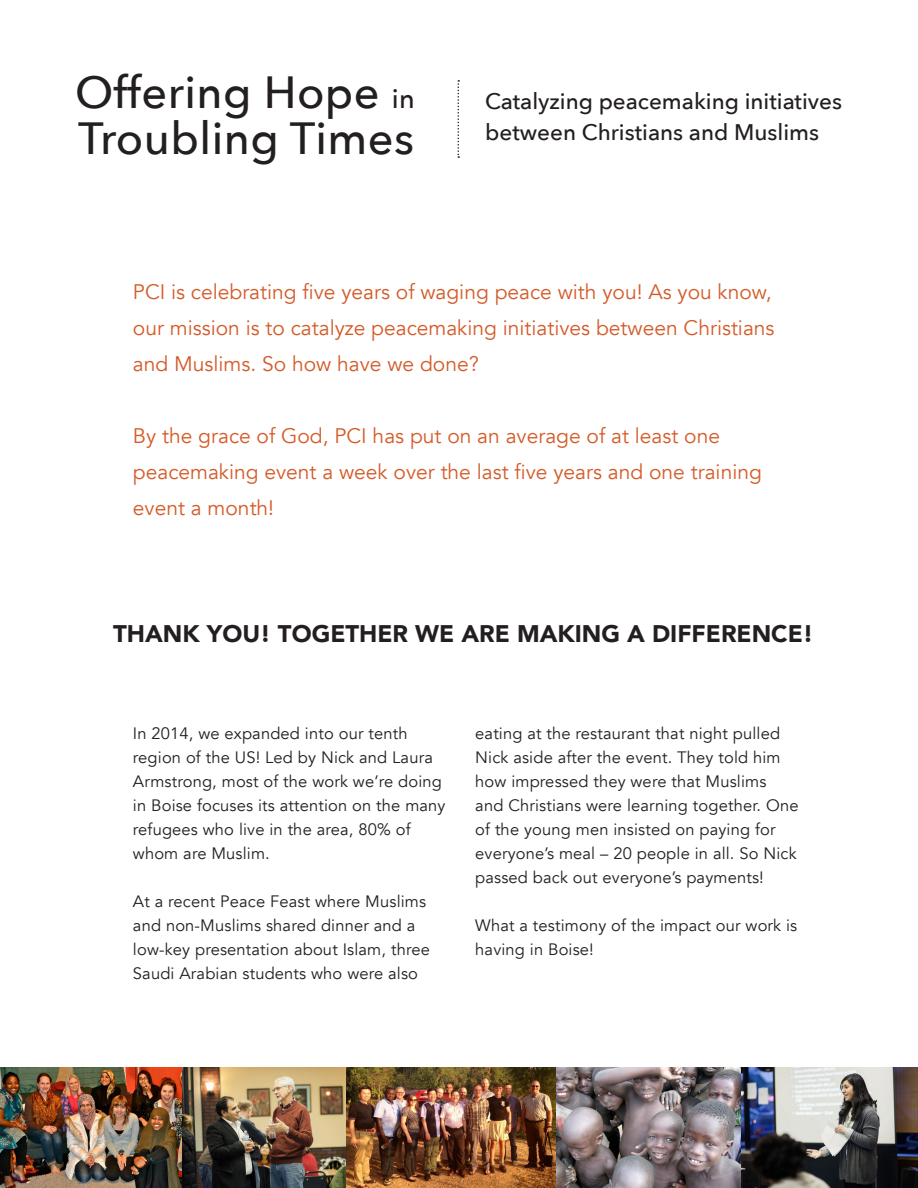
<style>
.page{position:relative;width:918px;height:1188px;background:#fff}
.page>*{position:absolute;margin:0;border:0;box-sizing:border-box;transform-origin:0 0}
.t1{font:500 45px "Avenir Next";letter-spacing:.01em;color:#231f20}
.t2{font:900 24px "Avenir";color:#231f20}
.t3{font:500 22.5px/31.5px "Avenir Next";color:#231f20}
.t4{font:21px/36px "Avenir";color:#d45b29}
.t5{font:16.5px/24px "Avenir";letter-spacing:.01em;color:#231f20}
.s1{font-size:27px}
</style>
<div class="page">
<svg style="left:458px;top:80px;width:1px;height:78px"></svg>
<img style="left:181px;top:1067px;width:372px;height:121px">
<img style="left:740px;top:1067px;width:178px;height:121px">
<img style="left:553px;top:1067px;width:187px;height:121px">
<img style="left:0;top:1067px;width:181px;height:121px">
<p class="t1" style="left:75px;top:54px;width:341px">Offering Hope <span class="s1">in</span></p>
<p class="t1" style="left:78px;top:100px;width:338px">Troubling Times</p>
<p class="t3" style="left:485px;top:84px;width:358px">Catalyzing peacemaking initiatives between Christians and Muslims</p>
<p class="t4" style="left:133px;top:275px;width:643px">PCI is celebrating five years of waging peace with you! As you know, our mission is to catalyze peacemaking initiatives between Christians and Muslims. So how have we done?</p>
<p class="t4" style="left:133px;top:419px;width:630px">By the grace of God, PCI has put on an average of at least one peacemaking event a week over the last five years and one training event a month!</p>
<p class="t2" style="left:113px;top:613px;width:702px">THANK YOU! TOGETHER WE ARE MAKING A DIFFERENCE!</p>
<p class="t5" style="left:133px;top:721px;width:314px">In 2014, we expanded into our tenth region of the US! Led by Nick and Laura Armstrong, most of the work we’re doing in Boise focuses its attention on the many refugees who live in the area, 80% of whom are Muslim.</p>
<p class="t5" style="left:133px;top:889px;width:298px">At a recent Peace Feast where Muslims and non-Muslims shared dinner and a low-key presentation about Islam, three Saudi Arabian students who were also</p>
<p class="t5" style="left:475px;top:721px;width:325px">eating at the restaurant that night pulled Nick aside after the event. They told him how impressed they were that Muslims and Christians were learning together. One of the young men insisted on paying for everyone’s meal – 20 people in all. So Nick passed back out everyone’s payments!</p>
<p class="t5" style="left:475px;top:913px;width:324px">What a testimony of the impact our work is having in Boise!</p>
</div>
